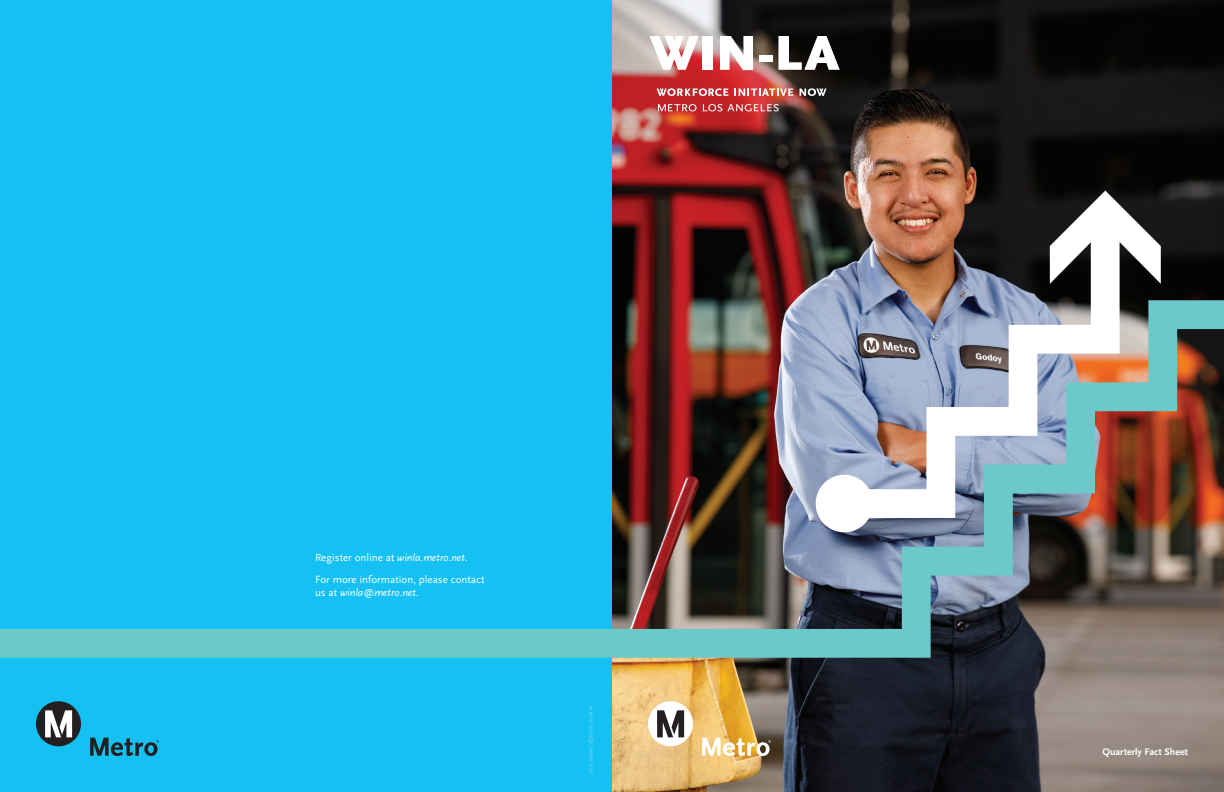
<style>
.page{position:relative;width:1224px;height:792px;background:#fff}
.page>*{position:absolute;margin:0;border:0;box-sizing:border-box;transform-origin:0 0}
.t1{font:11px/22.2px "Scala Sans Pro";color:#fff}
.t2{font:italic 11px "Scala Sans Pro";color:#fff}
.t3{font:700 10px "Scala Sans Pro";color:#fff}
.t4{font:6px "Scala Sans Pro";color:#86d6f7}
.s1{font-style:italic}
.s2{font-style:normal}
</style>
<div class="page">
<div style="left:0;top:0;width:612px;height:792px;background:#15c0f2"></div>
<img style="left:612px;top:0;width:612px;height:792px">
<div style="left:648px;top:701px;width:45px;height:45px;background:#fff;border-radius:50%"></div>
<svg style="left:657px;top:710px;width:27px;height:27px"></svg>
<svg style="left:702px;top:738px;width:69px;height:18px"></svg>
<div style="left:36px;top:701px;width:45px;height:45px;background:#231f20;border-radius:50%"></div>
<svg style="left:45px;top:710px;width:27px;height:27px"></svg>
<svg style="left:90px;top:738px;width:69px;height:18px"></svg>
<svg style="left:0;top:300px;width:1224px;height:358px"></svg>
<img style="left:813px;top:191px;width:348px;height:344px">
<svg style="left:649px;top:36px;width:50px;height:34px"></svg>
<div style="left:703px;top:36px;width:10px;height:34px;background:#fff"></div>
<svg style="left:720px;top:36px;width:33px;height:34px"></svg>
<div style="left:759px;top:55px;width:14px;height:6px;background:#fff"></div>
<svg style="left:778px;top:36px;width:62px;height:34px"></svg>
<svg style="left:657px;top:88px;width:136px;height:8px"></svg>
<svg style="left:800px;top:88px;width:27px;height:8px"></svg>
<svg style="left:658px;top:104px;width:39px;height:7px"></svg>
<svg style="left:703px;top:104px;width:76px;height:7px"></svg>
<p class="t1" style="left:315px;top:546px;width:171px">Register online at <span class="s1">winla.metro.net.<br></span>For more information, please contact</p>
<p class="t2" style="left:315px;top:587px;width:105px"><span class="s2">us at</span> winla@metro.net.</p>
<p class="t4" style="left:587px;top:774px;width:70px;rotate:-90deg">20-0409bg ©2019 lacmta</p>
<p class="t3" style="left:1102px;top:746px;width:87px">Quarterly Fact Sheet</p>
</div>
